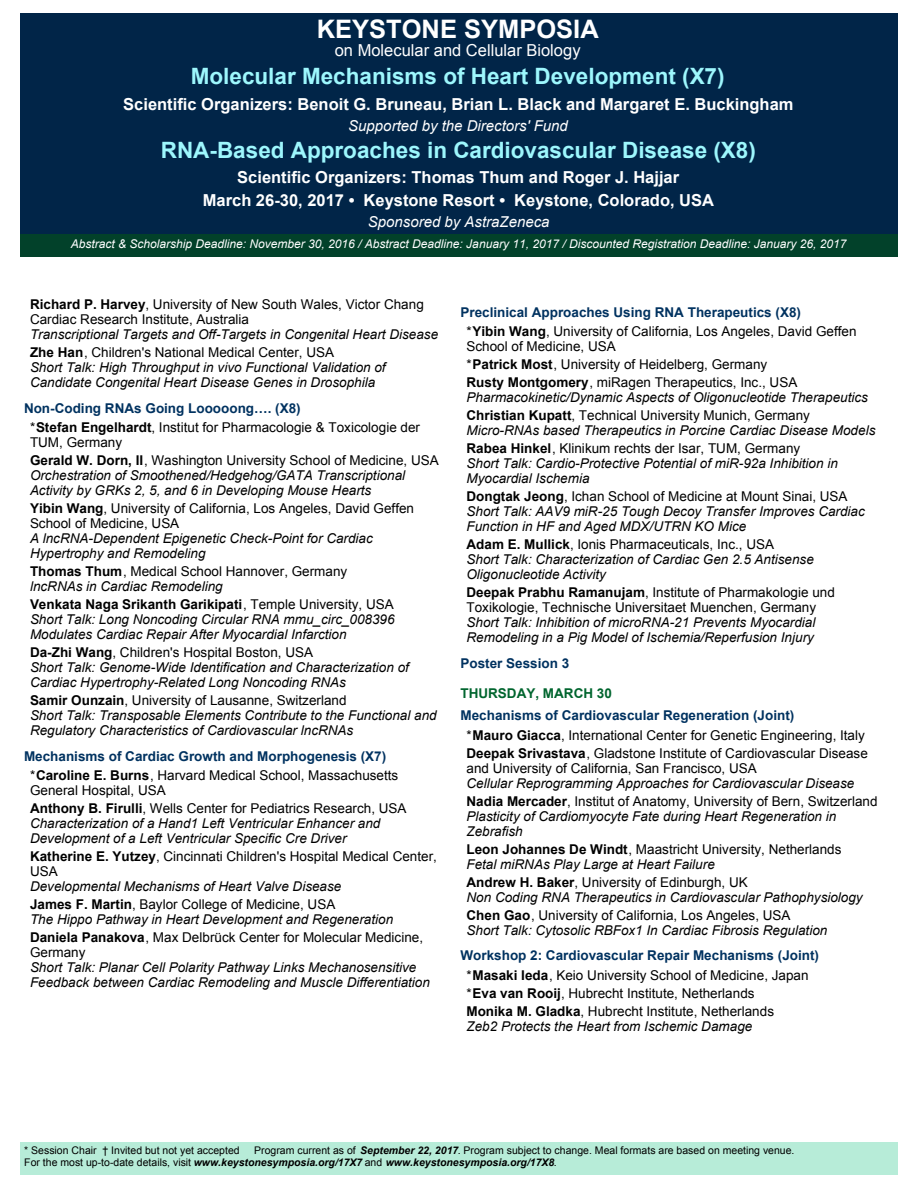
<style>
.page{position:relative;width:918px;height:1188px;background:#fff}
.page>*{position:absolute;margin:0;border:0;box-sizing:border-box;transform-origin:0 0}
.t1{font:700 25.5px "Arial";color:#fff}
.t2{font:700 22.5px "Arial";color:#9df7fd}
.t3{font:700 16.5px/22.5px "Arial";color:#fff;text-align:center}
.t4{font:16.5px "Arial";color:#fff}
.t5{font:italic 15px "Arial";color:#fff}
.t6{font:italic 13.5px/15px "Arial";color:#000}
.t7{font:13.5px/15px "Arial";color:#000}
.t8{font:700 13.5px/19.5px "Arial";color:#003260}
.t9{font:700 13.5px "Arial";color:#00652e}
.t10{font:italic 12px "Arial";color:#fff}
.t11{font:10.5px/12px "Arial";color:#000}
.s1{font-weight:700}
.s2{font-weight:700;font-style:normal}
.s3{font-style:normal}
.s4{font-weight:700;color:#003260}
.s5{font-style:italic}
.s6{font-weight:400;color:#000}
.s7{color:#000}
.s8{font-weight:700;font-style:italic}
</style>
<div class="page">
<div style="left:20px;top:1142px;width:877px;height:33px;background:#b7ecd8"></div>
<div style="left:20px;top:14px;width:877px;height:220px;background:#012548"></div>
<div style="left:20px;top:234px;width:877px;height:22px;background:#02412a"></div>
<h1 class="t1" style="left:317px;top:19px;width:283px">KEYSTONE SYMPOSIA</h1>
<p class="t4" style="left:335px;top:43px;width:247px">on Molecular and Cellular Biology</p>
<h2 class="t2" style="left:191px;top:68px;width:535px">Molecular Mechanisms of Heart Development (X7)</h2>
<p class="t3" style="left:123px;top:94px;width:672px">Scientific Organizers: Benoit G. Bruneau, Brian L. Black and Margaret E. Buckingham</p>
<p class="t5" style="left:348px;top:120px;width:221px">Supported by the Directors' Fund</p>
<h2 class="t2" style="left:161px;top:141px;width:597px">RNA-Based Approaches in Cardiovascular Disease (X8)</h2>
<p class="t3" style="left:203px;top:167px;width:513px">Scientific Organizers: Thomas Thum and Roger J. Hajjar<br>March 26-30, 2017 • Keystone Resort • Keystone, Colorado, USA</p>
<p class="t5" style="left:368px;top:216px;width:183px">Sponsored by AstraZeneca</p>
<p class="t10" style="left:71px;top:239px;width:777px">Abstract &amp; Scholarship Deadline: November 30, 2016 / Abstract Deadline: January 11, 2017 / Discounted Registration Deadline: January 26, 2017</p>
<p class="t7" style="left:30px;top:298px;width:395px"><span class="s1">Richard P. Harvey</span>, University of New South Wales, Victor Chang<br>Cardiac Research Institute, Australia</p>
<p class="t6" style="left:30px;top:326px;width:410px;line-height:18px">Transcriptional Targets and Off-Targets in Congenital Heart Disease<br><span class="s2">Zhe Han</span><span class="s3">, Children's National Medical Center, USA</span></p>
<p class="t6" style="left:30px;top:361px;width:357px">Short Talk: High Throughput in vivo Functional Validation of<br>Candidate Congenital Heart Disease Genes in Drosophila</p>
<p class="t7" style="left:30px;top:399px;width:392px;line-height:19.5px;text-indent:-6px"><span class="s4">Non-Coding RNAs Going Looooong…. (X8)<br></span>*<span class="s1">Stefan Engelhardt</span>, Institut for Pharmacologie &amp; Toxicologie der</p>
<p class="t7" style="left:30px;top:435px;width:410px;line-height:18px">TUM, Germany<br><span class="s1">Gerald W. Dorn, II</span>, Washington University School of Medicine, USA</p>
<p class="t6" style="left:30px;top:469px;width:377px">Orchestration of Smoothened/Hedgehog/GATA Transcriptional<br>Activity by GRKs 2, 5, and 6 in Developing Mouse Hearts</p>
<p class="t7" style="left:30px;top:502px;width:386px"><span class="s1">Yibin Wang</span>, University of California, Los Angeles, David Geffen<br>School of Medicine, USA</p>
<p class="t6" style="left:30px;top:532px;width:344px">A lncRNA-Dependent Epigenetic Check-Point for Cardiac<br>Hypertrophy and Remodeling</p>
<p class="t7" style="left:30px;top:565px;width:319px"><span class="s1">Thomas Thum</span>, Medical School Hannover, Germany <span class="s5">lncRNAs in Cardiac Remodeling</span></p>
<p class="t6" style="left:30px;top:598px;width:366px;text-align:justify"><span class="s2">Venkata Naga Srikanth Garikipati</span><span class="s3">, Temple University, USA </span>Short Talk: Long Noncoding Circular RNA mmu_circ_008396<br>Modulates Cardiac Repair After Myocardial Infarction</p>
<p class="t6" style="left:30px;top:646px;width:380px"><span class="s2">Da-Zhi Wang</span><span class="s3">, Children's Hospital Boston, USA<br></span>Short Talk: Genome-Wide Identification and Characterization of<br>Cardiac Hypertrophy-Related Long Noncoding RNAs</p>
<p class="t6" style="left:30px;top:694px;width:408px"><span class="s2">Samir Ounzain</span><span class="s3">, University of Lausanne, Switzerland<br></span>Short Talk: Transposable Elements Contribute to the Functional and<br>Regulatory Characteristics of Cardiovascular lncRNAs</p>
<p class="t8" style="left:30px;top:747px;width:370px;text-indent:-6px">Mechanisms of Cardiac Growth and Morphogenesis (X7) <span class="s6">*</span><span class="s7">Caroline E. Burns</span><span class="s6">, Harvard Medical School, Massachusetts</span></p>
<p class="t7" style="left:30px;top:783px;width:378px;line-height:18px">General Hospital, USA<br><span class="s1">Anthony B. Firulli</span>, Wells Center for Pediatrics Research, USA</p>
<p class="t6" style="left:30px;top:817px;width:352px">Characterization of a Hand1 Left Ventricular Enhancer and<br>Development of a Left Ventricular Specific Cre Driver</p>
<p class="t7" style="left:30px;top:850px;width:408px"><span class="s1">Katherine E. Yutzey</span>, Cincinnati Children's Hospital Medical Center,<br>USA</p>
<p class="t6" style="left:30px;top:878px;width:313px;line-height:18px">Developmental Mechanisms of Heart Valve Disease<br><span class="s2">James F. Martin</span><span class="s3">, Baylor College of Medicine, USA</span></p>
<p class="t6" style="left:30px;top:911px;width:395px;line-height:18px">The Hippo Pathway in Heart Development and Regeneration<br><span class="s2">Daniela Panakova</span><span class="s3">, Max Delbrück Center for Molecular Medicine,</span></p>
<p class="t7" style="left:30px;top:946px;width:57px">Germany</p>
<p class="t6" style="left:30px;top:961px;width:401px">Short Talk: Planar Cell Polarity Pathway Links Mechanosensitive<br>Feedback between Cardiac Remodeling and Muscle Differentiation</p>
<p class="t7" style="left:466px;top:303px;width:392px;line-height:19.5px;text-indent:-6px"><span class="s4">Preclinical Approaches Using RNA Therapeutics (X8)<br></span>*<span class="s1">Yibin Wang</span>, University of California, Los Angeles, David Geffen</p>
<p class="t7" style="left:466px;top:339px;width:332px;line-height:18px">School of Medicine, USA<br>*<span class="s1">Patrick Most</span>, University of Heidelberg, Germany<br><span class="s1">Rusty Montgomery</span>, miRagen Therapeutics, Inc., USA</p>
<p class="t6" style="left:466px;top:389px;width:403px;line-height:18px">Pharmacokinetic/Dynamic Aspects of Oligonucleotide Therapeutics<br><span class="s2">Christian Kupatt</span><span class="s3">, Technical University Munich, Germany</span></p>
<p class="t6" style="left:466px;top:422px;width:410px;line-height:18px">Micro-RNAs based Therapeutics in Porcine Cardiac Disease Models<br><span class="s2">Rabea Hinkel</span><span class="s3">, Klinikum rechts der Isar, TUM, Germany</span></p>
<p class="t6" style="left:466px;top:457px;width:373px">Short Talk: Cardio-Protective Potential of miR-92a Inhibition in<br>Myocardial Ischemia</p>
<p class="t6" style="left:466px;top:490px;width:400px"><span class="s2">Dongtak Jeong</span><span class="s3">, Ichan School of Medicine at Mount Sinai, USA<br></span>Short Talk: AAV9 miR-25 Tough Decoy Transfer Improves Cardiac<br>Function in HF and Aged MDX/UTRN KO Mice</p>
<p class="t6" style="left:466px;top:538px;width:349px"><span class="s2">Adam E. Mullick</span><span class="s3">, Ionis Pharmaceuticals, Inc., USA<br></span>Short Talk: Characterization of Cardiac Gen 2.5 Antisense<br>Oligonucleotide Activity</p>
<p class="t7" style="left:466px;top:586px;width:370px"><span class="s1">Deepak Prabhu Ramanujam</span>, Institute of Pharmakologie und<br>Toxikologie, Technische Universitaet Muenchen, Germany</p>
<p class="t6" style="left:466px;top:616px;width:350px">Short Talk: Inhibition of microRNA-21 Prevents Myocardial<br>Remodeling in a Pig Model of Ischemia/Reperfusion Injury</p>
<p class="t8" style="left:460px;top:654px;width:110px">Poster Session 3</p>
<p class="t9" style="left:460px;top:688px;width:153px">THURSDAY, MARCH 30</p>
<p class="t7" style="left:466px;top:707px;width:400px;line-height:19.5px;text-indent:-6px"><span class="s4">Mechanisms of Cardiovascular Regeneration (Joint)<br></span>*<span class="s1">Mauro Giacca</span>, International Center for Genetic Engineering, Italy</p>
<p class="t7" style="left:466px;top:747px;width:403px"><span class="s1">Deepak Srivastava</span>, Gladstone Institute of Cardiovascular Disease and University of California, San Francisco, USA</p>
<p class="t6" style="left:466px;top:775px;width:413px;line-height:18px">Cellular Reprogramming Approaches for Cardiovascular Disease<br><span class="s2">Nadia Mercader</span><span class="s3">, Institut of Anatomy, University of Bern, Switzerland</span></p>
<p class="t6" style="left:466px;top:809px;width:371px">Plasticity of Cardiomyocyte Fate during Heart Regeneration in<br>Zebrafish</p>
<p class="t6" style="left:466px;top:842px;width:377px"><span class="s2">Leon Johannes De Windt</span><span class="s3">, Maastricht University, Netherlands<br></span>Fetal miRNAs Play Large at Heart Failure</p>
<p class="t6" style="left:466px;top:875px;width:398px"><span class="s2">Andrew H. Baker</span><span class="s3">, University of Edinburgh, UK<br></span>Non Coding RNA Therapeutics in Cardiovascular Pathophysiology</p>
<p class="t6" style="left:466px;top:908px;width:362px"><span class="s2">Chen Gao</span><span class="s3">, University of California, Los Angeles, USA<br></span>Short Talk: Cytosolic RBFox1 In Cardiac Fibrosis Regulation</p>
<p class="t8" style="left:460px;top:947px;width:360px;text-align:center">Workshop 2: Cardiovascular Repair Mechanisms (Joint) <span class="s6">*</span><span class="s7">Masaki Ieda</span><span class="s6">, Keio University School of Medicine, Japan</span></p>
<p class="t7" style="left:466px;top:985px;width:309px;line-height:18px">*<span class="s1">Eva van Rooij</span>, Hubrecht Institute, Netherlands<br><span class="s1">Monika M. Gladka</span>, Hubrecht Institute, Netherlands</p>
<p class="t6" style="left:466px;top:1019px;width:287px">Zeb2 Protects the Heart from Ischemic Damage</p>
<p class="t11" style="left:24px;top:1145px;width:217px">* Session Chair † Invited but not yet accepted</p>
<p class="t11" style="left:24px;top:1145px;width:772px;text-indent:230px">Program current as of <span class="s8">September 22, 2017</span>. Program subject to change. Meal formats are based on meeting venue.<br>For the most up-to-date details, visit <span class="s8">www.keystonesymposia.org/17X7</span> and <span class="s8">www.keystonesymposia.org/17X8</span>.</p>
</div>
